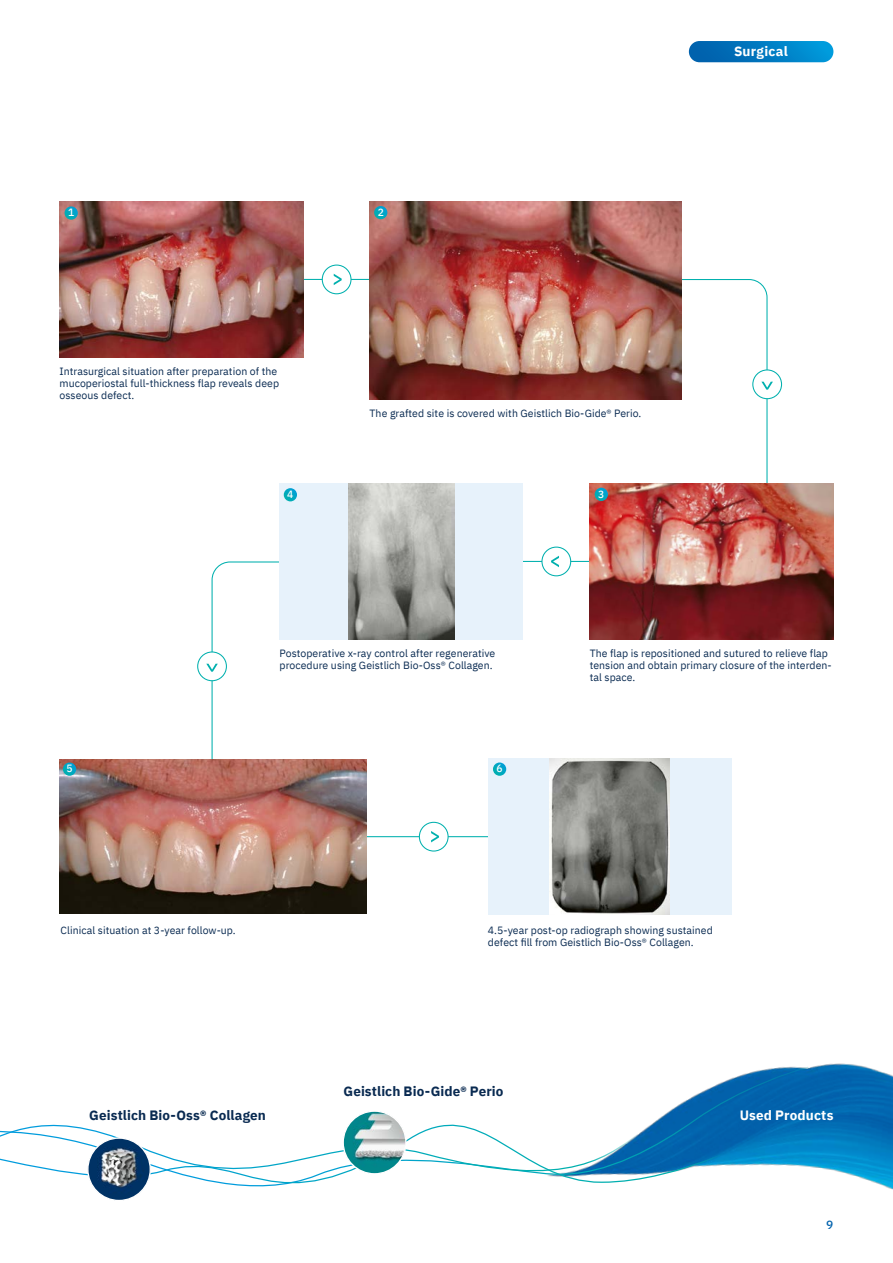
<style>
.page{position:relative;width:893px;height:1263px;background:#fff}
.page>*{position:absolute;margin:0;border:0;box-sizing:border-box;transform-origin:0 0}
.t1{font:700 13.5px "IBM Plex Sans";letter-spacing:.005em;color:#092a51}
.t2{font:700 13.5px "IBM Plex Sans";letter-spacing:.01em;color:#fff}
.t3{font:500 12px "IBM Plex Sans";color:#0062ad}
.t4{font:10.5px/12px "IBM Plex Sans";letter-spacing:.005em;color:#092a51}
.t5{font:500 10.5px "IBM Plex Sans";color:#fff}
</style>
<div class="page">
<img style="left:810px;top:1063px;width:83px;height:127px">
<svg style="left:703px;top:1066px;width:107px;height:101px;background:#2e87c1"></svg>
<svg style="left:649px;top:1091px;width:121px;height:87px"></svg>
<svg style="left:0;top:1124px;width:649px;height:74px"></svg>
<hr style="left:496px;top:561px;width:188px;height:1px;background:#00b0ae">
<div style="left:542px;top:547px;width:29px;height:29px;background:#fff;border-radius:50%"></div>
<div style="left:541px;top:547px;width:30px;height:29px;border:1px solid #00b0ae;border-radius:50%"></div>
<svg style="left:551px;top:556px;width:8px;height:11px"></svg>
<hr style="left:293px;top:279px;width:187px;height:1px;background:#00b0ae">
<img style="left:60px;top:201px;width:243px;height:156px">
<div style="left:322px;top:265px;width:29px;height:29px;background:#fff;border-radius:50%"></div>
<div style="left:322px;top:265px;width:29px;height:29px;border:1px solid #00b0ae;border-radius:50%"></div>
<svg style="left:334px;top:274px;width:8px;height:11px"></svg>
<img style="left:370px;top:201px;width:311px;height:198px">
<div style="left:752px;top:369px;width:30px;height:30px;border:1px solid #00b0ae;border-radius:50%"></div>
<svg style="left:663px;top:278px;width:110px;height:205px"></svg>
<img style="left:590px;top:483px;width:243px;height:156px">
<div style="left:280px;top:483px;width:243px;height:156px;background:#e7f2fb"></div>
<img style="left:348px;top:483px;width:107px;height:156px">
<div style="left:197px;top:651px;width:30px;height:30px;border:1px solid #00b0ae;border-radius:50%"></div>
<svg style="left:206px;top:561px;width:133px;height:198px"></svg>
<hr style="left:351px;top:836px;width:320px;height:1px;background:#00b0ae">
<div style="left:419px;top:822px;width:29px;height:29px;background:#fff;border-radius:50%"></div>
<div style="left:419px;top:822px;width:30px;height:29px;border:1px solid #00b0ae;border-radius:50%"></div>
<svg style="left:431px;top:831px;width:8px;height:11px"></svg>
<div style="left:488px;top:758px;width:244px;height:157px;background:#e7f2fb"></div>
<img style="left:550px;top:758px;width:120px;height:157px">
<svg style="left:65px;top:206px;width:13px;height:14px"></svg>
<svg style="left:374px;top:206px;width:13px;height:13px"></svg>
<svg style="left:595px;top:488px;width:13px;height:13px"></svg>
<svg style="left:493px;top:762px;width:13px;height:14px"></svg>
<svg style="left:284px;top:488px;width:13px;height:13px"></svg>
<img style="left:60px;top:759px;width:306px;height:154px">
<svg style="left:63px;top:762px;width:13px;height:14px"></svg>
<img style="left:88px;top:1138px;width:62px;height:62px;border-radius:31px">
<div style="left:87px;top:1137px;width:64px;height:64px;border:1px solid #fff;border-radius:50%"></div>
<img style="left:343px;top:1111px;width:63px;height:63px;border-radius:31px">
<div style="left:342px;top:1110px;width:65px;height:64px;border:1px solid #fff;border-radius:50%"></div>
<div style="left:689px;top:41px;width:144px;height:21px;background:linear-gradient(to right,#005ba8,#009adb);border-radius:11px"></div>
<p class="t5" style="left:68px;top:204px;width:8px">1</p>
<p class="t5" style="left:378px;top:204px;width:8px">2</p>
<p class="t4" style="left:60px;top:365px;width:221px">Intrasurgical situation after preparation of the mucoperiostal full-thickness flap reveals deep osseous defect.</p>
<p class="t5" style="left:287px;top:486px;width:8px">4</p>
<p class="t4" style="left:370px;top:407px;width:273px">The grafted site is covered with Geistlich Bio-Gide® Perio.</p>
<p class="t5" style="left:598px;top:486px;width:8px">3</p>
<p class="t2" style="left:734px;top:40px;width:55px">Surgical</p>
<p class="t5" style="left:66px;top:760px;width:8px">5</p>
<p class="t4" style="left:280px;top:647px;width:217px">Postoperative x-ray control after regenerative procedure using Geistlich Bio-Oss® Collagen.</p>
<p class="t4" style="left:590px;top:647px;width:244px">The flap is repositioned and sutured to relieve flap tension and obtain primary closure of the interden&shy;tal space.</p>
<p class="t5" style="left:496px;top:760px;width:8px">6</p>
<p class="t4" style="left:61px;top:923px;width:177px">Clinical situation at 3-year follow-up.</p>
<p class="t4" style="left:488px;top:923px;width:226px">4.5-year post-op radiograph showing sustained defect fill from Geistlich Bio-Oss® Collagen.</p>
<p class="t1" style="left:343px;top:1080px;width:161px">Geistlich Bio-Gide® Perio</p>
<p class="t1" style="left:89px;top:1104px;width:178px">Geistlich Bio-Oss® Collagen</p>
<p class="t2" style="left:740px;top:1104px;width:95px">Used Products</p>
<p class="t3" style="left:826px;top:1216px;width:9px">9</p>
</div>
